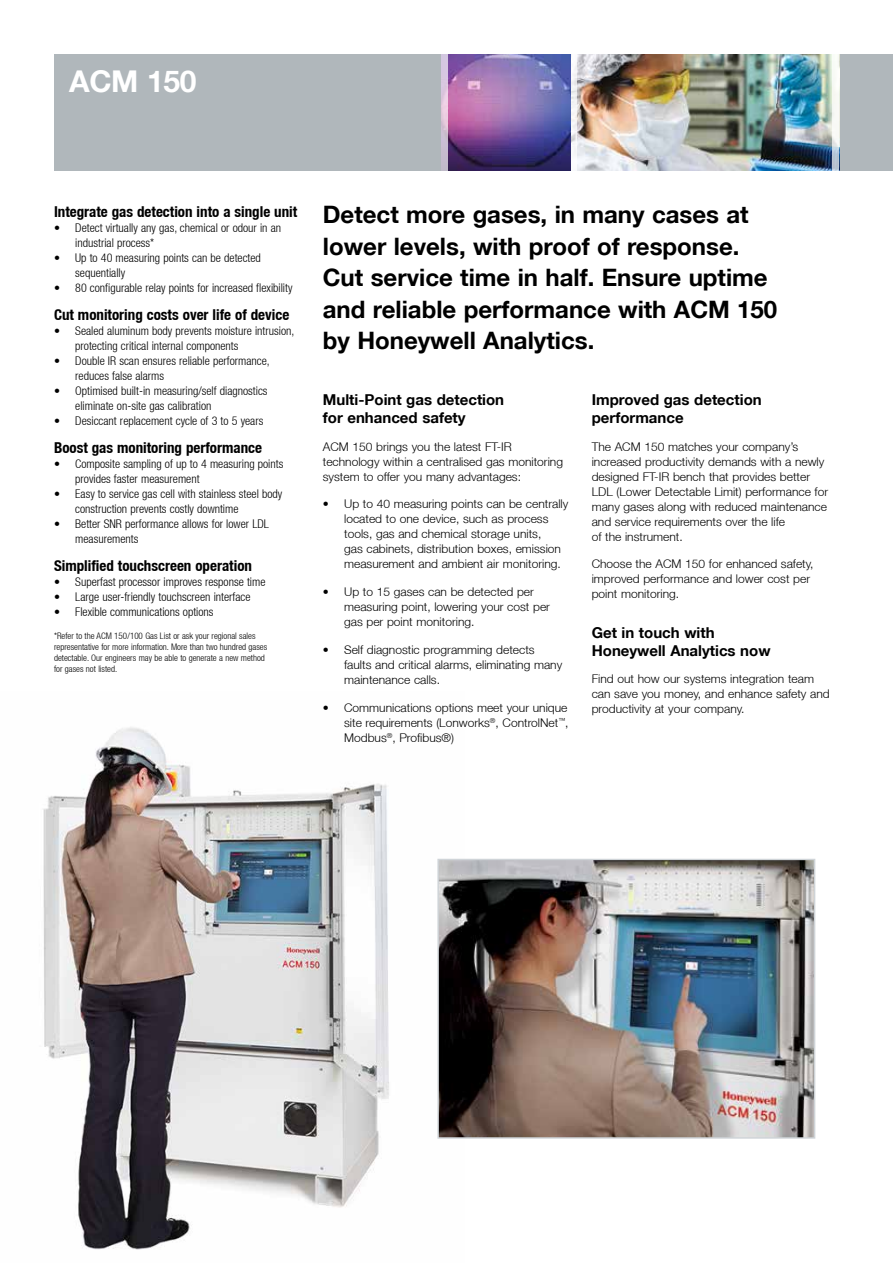
<style>
.page{position:relative;width:893px;height:1263px;background:#fff}
.page>*{position:absolute;margin:0;border:0;box-sizing:border-box;transform-origin:0 0}
.t1{font:700 30px "Helvetica Neue LT";letter-spacing:-.01em;color:#fff}
.t2{font:700 24px/31.5px "Helvetica Neue LT";color:#000}
.t3{font:700 condensed 15px "Helvetica Neue LT";color:#000}
.t4{font:700 15px/18px "Helvetica Neue LT";color:#000}
.t5{font:300 12px/15px "Helvetica Neue LT";color:#000}
.t6{font:300 condensed 12px/15px "Helvetica Neue LT";color:#000}
.t7{font:300 condensed 9px/10.8px "Helvetica Neue LT";color:#000}
</style>
<div class="page">
<img style="left:43px;top:727px;width:421px;height:523px">
<div style="left:54px;top:54px;width:839px;height:116px;background:#b0b7bb"></div>
<img style="left:448px;top:54px;width:385px;height:116px">
<svg style="left:570px;top:54px;width:7px;height:117px"></svg>
<svg style="left:833px;top:54px;width:6px;height:117px"></svg>
<svg style="left:442px;top:54px;width:6px;height:117px"></svg>
<img style="left:439px;top:861px;width:374px;height:276px">
<div style="left:437px;top:859px;width:378px;height:280px;border:1px solid #cfd4d8"></div>
<h1 class="t1" style="left:69px;top:62px;width:129px">ACM 150</h1>
<p class="t3" style="left:54px;top:203px;width:245px">Integrate gas detection into a single unit</p>
<p class="t6" style="left:75px;top:221px;width:207px;text-indent:-21px">• Detect virtually any gas, chemical or odour in an industrial process*</p>
<p class="t6" style="left:75px;top:251px;width:187px;text-indent:-21px">• Up to 40 measuring points can be detected sequentially</p>
<p class="t6" style="left:54px;top:281px;width:240px">• 80 configurable relay points for increased flexibility</p>
<p class="t3" style="left:54px;top:306px;width:237px">Cut monitoring costs over life of device</p>
<p class="t6" style="left:75px;top:323px;width:221px;text-indent:-21px">• Sealed aluminum body prevents moisture intrusion, protecting critical internal components</p>
<p class="t6" style="left:75px;top:353px;width:196px;text-indent:-21px">• Double IR scan ensures reliable performance, reduces false alarms</p>
<p class="t6" style="left:75px;top:383px;width:194px;text-indent:-21px">• Optimised built-in measuring/self diagnostics eliminate on-site gas calibration</p>
<p class="t6" style="left:54px;top:413px;width:211px">• Desiccant replacement cycle of 3 to 5 years</p>
<p class="t3" style="left:54px;top:439px;width:210px">Boost gas monitoring performance</p>
<p class="t6" style="left:75px;top:456px;width:210px;text-indent:-21px">• Composite sampling of up to 4 measuring points provides faster measurement</p>
<p class="t6" style="left:75px;top:486px;width:208px;text-indent:-21px">• Easy to service gas cell with stainless steel body construction prevents costly downtime</p>
<p class="t6" style="left:75px;top:516px;width:195px;text-indent:-21px">• Better SNR performance allows for lower LDL measurements</p>
<p class="t3" style="left:54px;top:556px;width:200px">Simplified touchscreen operation</p>
<p class="t6" style="left:54px;top:574px;width:213px">• Superfast processor improves response time</p>
<p class="t6" style="left:54px;top:589px;width:198px">• Large user-friendly touchscreen interface</p>
<p class="t6" style="left:54px;top:604px;width:161px">• Flexible communications options</p>
<p class="t7" style="left:54px;top:631px;width:215px">*Refer to the ACM 150/100 Gas List or ask your regional sales representative for more information. More than two hundred gases detectable. Our engineers may be able to generate a new method for gases not listed.</p>
<h2 class="t2" style="left:323px;top:199px;width:456px">Detect more gases, in many cases at lower levels, with proof of response.<br>Cut service time in half. Ensure uptime and reliable performance with ACM 150 by Honeywell Analytics.</h2>
<p class="t4" style="left:323px;top:390px;width:183px">Multi-Point gas detection for enhanced safety</p>
<p class="t5" style="left:323px;top:438px;width:242px">ACM 150 brings you the latest FT-IR technology within a centralised gas monitoring system to offer you many advantages:</p>
<p class="t5" style="left:344px;top:496px;width:226px;text-indent:-21px">• Up to 40 measuring points can be centrally located to one device, such as process tools, gas and chemical storage units,<br>gas cabinets, distribution boxes, emission measurement and ambient air monitoring.</p>
<p class="t5" style="left:344px;top:584px;width:207px;text-indent:-21px">• Up to 15 gases can be detected per measuring point, lowering your cost per gas per point monitoring.</p>
<p class="t5" style="left:344px;top:642px;width:220px;text-indent:-21px">• Self diagnostic programming detects faults and critical alarms, eliminating many maintenance calls.</p>
<p class="t5" style="left:344px;top:699px;width:226px;text-align:justify;text-indent:-21px">• Communications options meet your unique site requirements (Lonworks<sup>®</sup>, ControlNet<sup>™</sup>, Modbus<sup>®</sup>, Profibus®)</p>
<p class="t4" style="left:592px;top:390px;width:171px">Improved gas detection performance</p>
<p class="t5" style="left:592px;top:438px;width:238px">The ACM 150 matches your company’s increased productivity demands with a newly designed FT-IR bench that provides better LDL (Lower Detectable Limit) performance for many gases along with reduced maintenance and service requirements over the life<br>of the instrument.</p>
<p class="t5" style="left:592px;top:556px;width:223px">Choose the ACM 150 for enhanced safety, improved performance and lower cost per point monitoring.</p>
<p class="t4" style="left:592px;top:623px;width:180px">Get in touch with<br>Honeywell Analytics now</p>
<p class="t5" style="left:592px;top:671px;width:239px">Find out how our systems integration team can save you money, and enhance safety and productivity at your company.</p>
</div>
